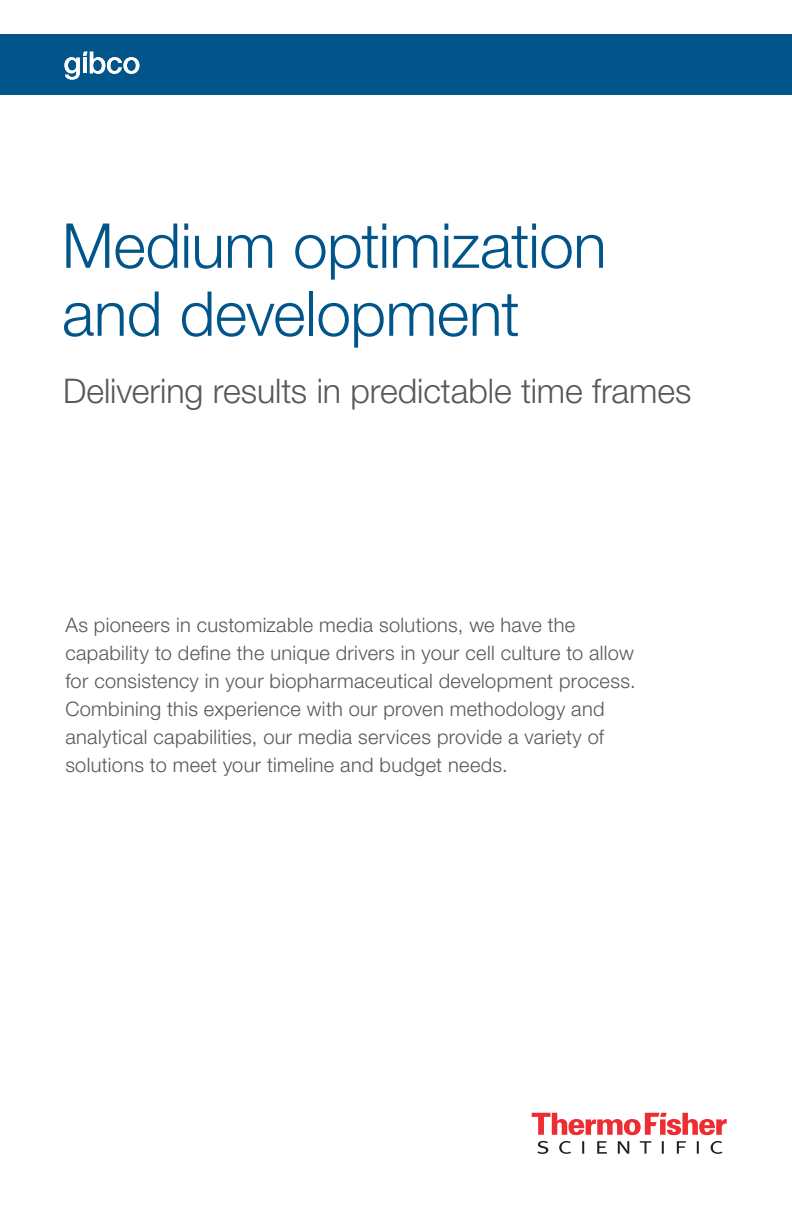
<style>
.page{position:relative;width:792px;height:1224px;background:#fff}
.page>*{position:absolute;margin:0;border:0;box-sizing:border-box;transform-origin:0 0}
.t1{font:300 62px/68px "Helvetica Neue LTW1 G";letter-spacing:-.01em;color:#01558a}
.t2{font:300 34px "Helvetica Neue LTW1 G";letter-spacing:-.005em;color:#57585a}
.t3{font:300 20px/28px "Helvetica Neue LTW1 G";letter-spacing:.015em;color:#57585a}
</style>
<div class="page">
<svg style="left:532px;top:1113px;width:195px;height:22px"></svg>
<svg style="left:537px;top:1141px;width:185px;height:13px"></svg>
<div style="left:0;top:34px;width:792px;height:61px;background:#01558a"></div>
<svg style="left:65px;top:52px;width:74px;height:28px"></svg>
<h1 class="t1" style="left:62px;top:212px;width:546px">Medium optimization and development</h1>
<h2 class="t2" style="left:63px;top:370px;width:630px">Delivering results in predictable time frames</h2>
<p class="t3" style="left:65px;top:611px;width:572px">As pioneers in customizable media solutions, we have the capability to define the unique drivers in your cell culture to allow for consistency in your biopharmaceutical development process.<br>Combining this experience with our proven methodology and analytical capabilities, our media services provide a variety of solutions to meet your timeline and budget needs.</p>
</div>
